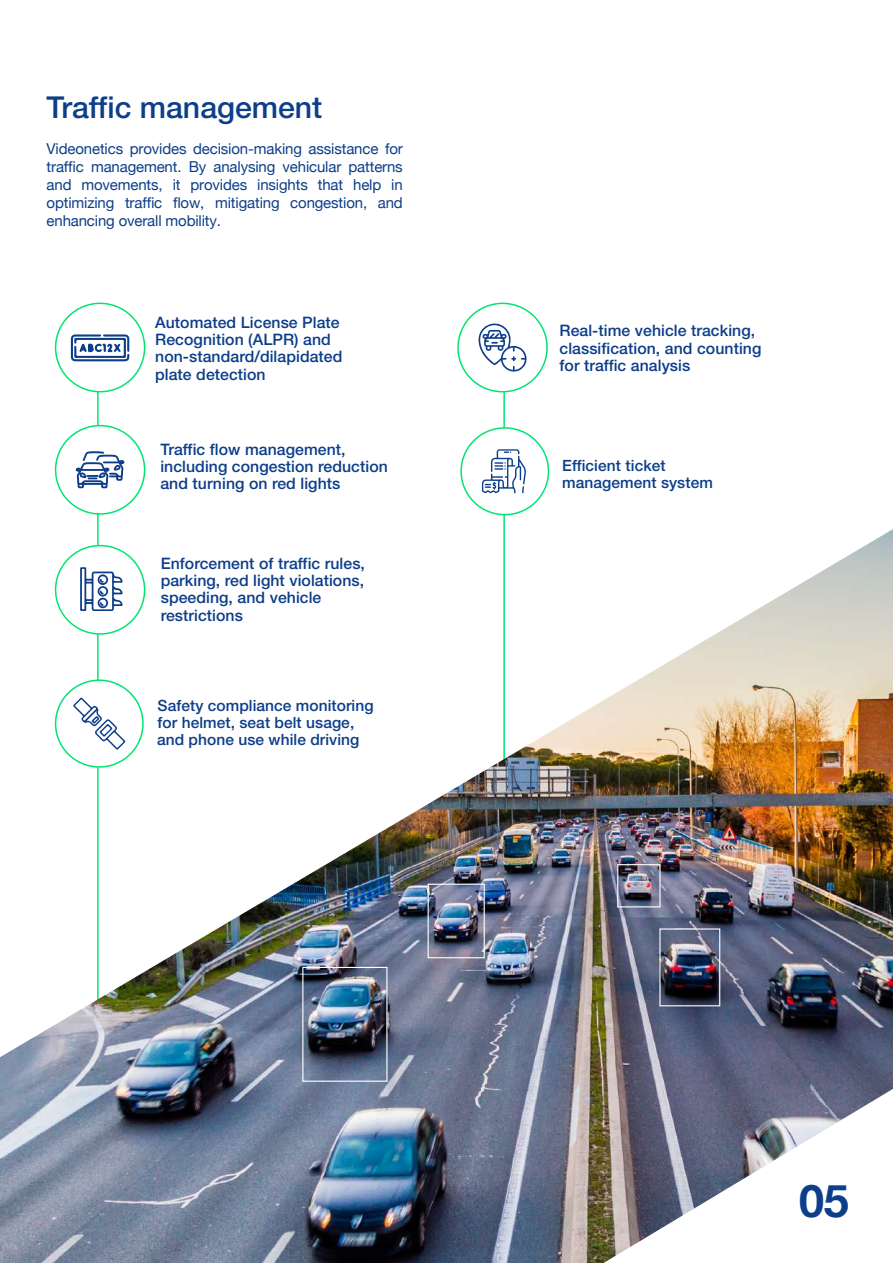
<style>
.page{position:relative;width:893px;height:1263px;background:#fff}
.page>*{position:absolute;margin:0;border:0;box-sizing:border-box;transform-origin:0 0}
.t1{font:700 45px "Helvetica Neue";color:#0c3e89}
.t2{font:500 30.15px "Helvetica Neue";color:#0c3e89}
.t3{font:500 15.75px/17.2px "Helvetica Neue";letter-spacing:.005em;color:#0c3e89}
.t4{font:500 15.45px/17px "Helvetica Neue";letter-spacing:.005em;color:#0c3e89}
.t5{font:15px/18px "Helvetica Neue";letter-spacing:-.01em;color:#0c3e89;text-align:justify}
</style>
<div class="page">
<div style="left:457px;top:303px;width:91px;height:89px;border:2px solid #00e570;border-radius:50%"></div>
<svg style="left:478px;top:323px;width:49px;height:49px"></svg>
<div style="left:460px;top:427px;width:89px;height:88px;border:2px solid #00e570;border-radius:50%"></div>
<svg style="left:482px;top:449px;width:44px;height:44px"></svg>
<hr style="left:503px;top:514px;width:2px;height:271px;background:#00e570">
<hr style="left:503px;top:392px;width:2px;height:36px;background:#00e570">
<div style="left:55px;top:303px;width:90px;height:89px;border:2px solid #00e570;border-radius:50%"></div>
<svg style="left:71px;top:334px;width:58px;height:27px"></svg>
<div style="left:55px;top:425px;width:90px;height:90px;border:2px solid #00e570;border-radius:50%"></div>
<svg style="left:76px;top:451px;width:49px;height:37px"></svg>
<hr style="left:97px;top:513px;width:2px;height:33px;background:#00e570">
<hr style="left:97px;top:392px;width:2px;height:33px;background:#00e570">
<img style="left:0;top:529px;width:893px;height:734px">
<div style="left:659px;top:928px;width:61px;height:78px;border:1px solid #fff"></div>
<div style="left:428px;top:884px;width:57px;height:74px;border:1px solid #fff"></div>
<div style="left:617px;top:864px;width:43px;height:43px;border:1px solid #fff"></div>
<div style="left:302px;top:967px;width:85px;height:115px;border:1px solid #fff"></div>
<h2 class="t2" style="left:46px;top:89px;width:277px">Traffic management</h2>
<p class="t5" style="left:47px;top:140px;width:358px">Videonetics provides decision-making assistance for traffic management. By analysing vehicular patterns and movements, it provides insights that help in optimizing traffic flow, mitigating congestion, and enhancing overall mobility.</p>
<p class="t3" style="left:155px;top:313px;width:189px">Automated License Plate<br>Recognition (ALPR) and non-standard/dilapidated plate detection</p>
<p class="t3" style="left:160px;top:440px;width:229px">Traffic flow management, including congestion reduction and turning on red lights</p>
<p class="t3" style="left:161px;top:554px;width:206px">Enforcement of traffic rules, parking, red light violations, speeding, and vehicle restrictions</p>
<p class="t4" style="left:157px;top:697px;width:218px">Safety compliance monitoring for helmet, seat belt usage, and phone use while driving</p>
<p class="t3" style="left:559px;top:322px;width:203px">Real-time vehicle tracking, classification, and counting for traffic analysis</p>
<p class="t4" style="left:562px;top:457px;width:152px">Efficient ticket management system</p>
<h1 class="t1" style="left:799px;top:1173px;width:51px">05</h1>
</div>
